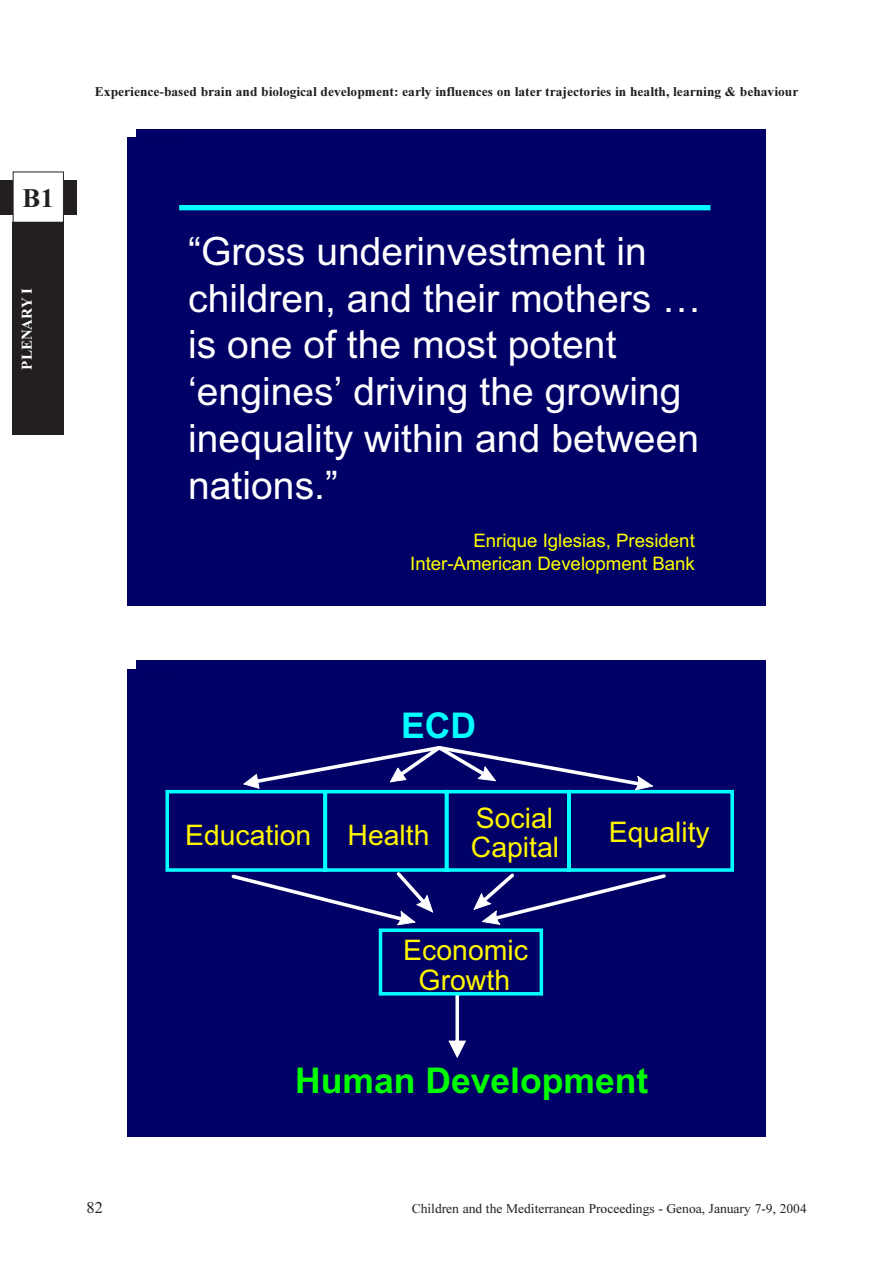
<style>
.page{position:relative;width:893px;height:1263px;background:#fff}
.page>*{position:absolute;margin:0;border:0;box-sizing:border-box;transform-origin:0 0}
.t1{font:39px/46.8px "Arial";color:#fff}
.t2{font:700 35.55px "Arial";color:#0f0}
.t3{font:700 35.55px "Arial";color:#0ff}
.t4{font:28.35px/29.4px "Arial";color:#fff600}
.t5{font:27px "TT6 F1 O00";color:#231f1f}
.t6{font:18.6px/22.4px "Arial";color:#ff0;text-align:right}
.t7{font:16.5px "TT6 F2 O00";color:#231f1f}
.t8{font:15px "TT6 F1 O00";color:#fff}
.t9{font:13.5px "TT6 F1 O00";color:#231f1f}
.t10{font:13.5px "TT6 F2 O00";color:#231f1f}
</style>
<div class="page">
<div style="left:0;top:180px;width:77px;height:34px;background:#231f1f"></div>
<div style="left:13px;top:172px;width:50px;height:50px;background:#fff"></div>
<div style="left:13px;top:172px;width:51px;height:51px;border:1px solid #231f1f"></div>
<div style="left:13px;top:223px;width:51px;height:212px;background:#231f1f"></div>
<div style="left:128px;top:129px;width:637px;height:476px;background:#006"></div>
<svg style="left:128px;top:129px;width:8px;height:8px"></svg>
<div style="left:179px;top:205px;width:531px;height:5px;background:#0ff"></div>
<div style="left:128px;top:661px;width:637px;height:476px;background:#006"></div>
<svg style="left:128px;top:661px;width:8px;height:7px"></svg>
<svg style="left:165px;top:789px;width:569px;height:83px"></svg>
<svg style="left:243px;top:746px;width:410px;height:45px"></svg>
<svg style="left:448px;top:996px;width:18px;height:62px"></svg>
<div style="left:379px;top:928px;width:164px;height:68px;border:4px solid #0ff"></div>
<svg style="left:229px;top:869px;width:205px;height:57px"></svg>
<svg style="left:473px;top:870px;width:195px;height:55px"></svg>
<p class="t5" style="left:23px;top:189px;width:33px">B1</p>
<p class="t8" style="left:22px;top:370px;width:83px;rotate:-90deg">PLENARY I</p>
<p class="t9" style="left:95px;top:87px;width:705px">Experience-based brain and biological development: early influences on later trajectories in health, learning &amp; behaviour</p>
<p class="t1" style="left:188px;top:232px;width:514px">“Gross underinvestment in children, and their mothers … is one of the most potent ‘engines’ driving the growing inequality within and between nations.”</p>
<p class="t6" style="left:410px;top:531px;width:286px">Enrique Iglesias, President<br>Inter-American Development Bank</p>
<p class="t3" style="left:401px;top:713px;width:76px">ECD</p>
<p class="t4" style="left:185px;top:823px;width:128px">Education</p>
<p class="t4" style="left:347px;top:823px;width:84px">Health</p>
<p class="t4" style="left:471px;top:806px;width:90px">Social<br>Capital</p>
<p class="t4" style="left:403px;top:938px;width:126px;text-align:center">Economic<br>Growth</p>
<p class="t4" style="left:609px;top:820px;width:102px">Equality</p>
<p class="t2" style="left:295px;top:1067px;width:355px">Human Development</p>
<p class="t7" style="left:87px;top:1202px;width:18px">82</p>
<p class="t10" style="left:412px;top:1204px;width:396px">Children and the Mediterranean Proceedings - Genoa, January 7-9, 2004</p>
</div>
